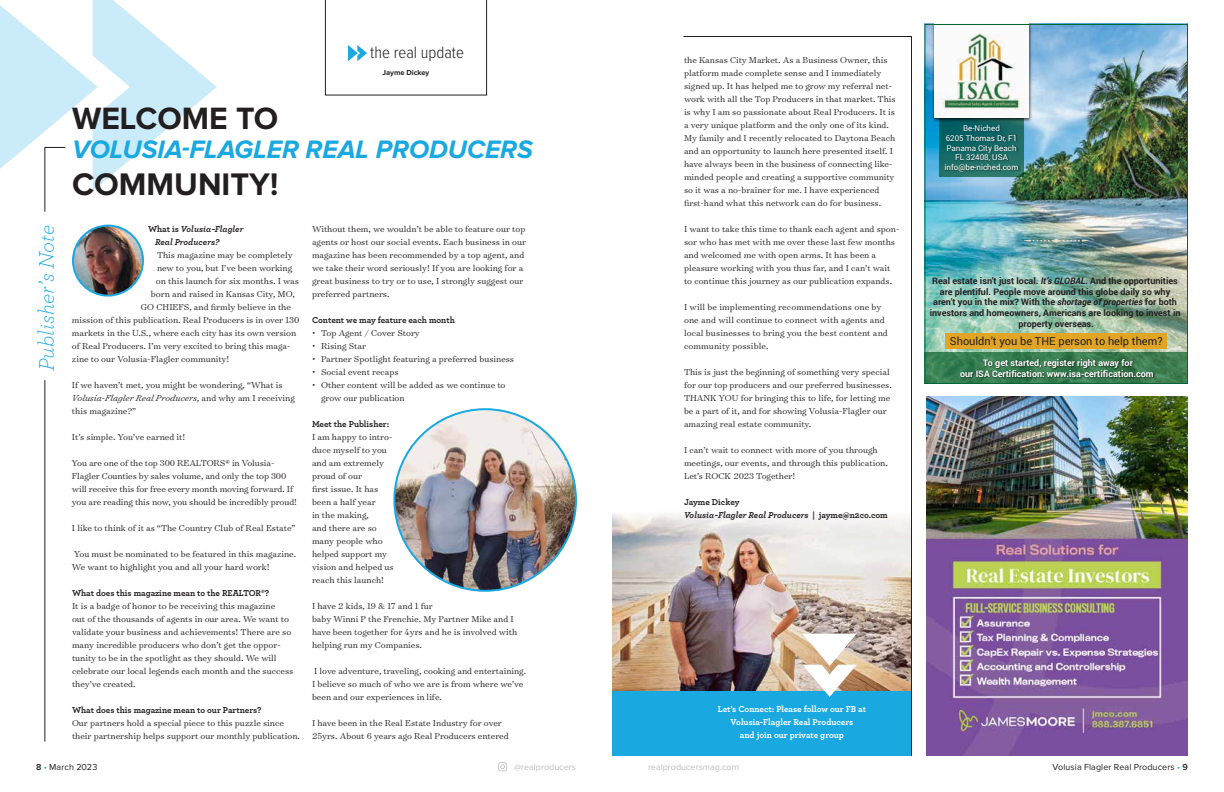
<style>
.page{position:relative;width:1224px;height:792px;background:#fff}
.page>*{position:absolute;margin:0;border:0;box-sizing:border-box;transform-origin:0 0}
.t1{font:700 32.3px "Proxima Nova";color:#231f20}
.t2{font:700 32px "Proxima Nova";color:#231f20}
.t3{font:italic 700 26.2px "Proxima Nova";color:#19a8e0}
.t4{font:italic 300 22.2px "Archer Pro";color:#19a8e0}
.t5{font:300 17px "Proxima Nova Cond";color:#231f20}
.t6{font:11px "Roboto";color:#231f20}
.t7{font:300 9.8px/13px "Surveyor Text";color:#231f20}
.t8{font:700 9px/10.8px "Roboto";color:#231f20;text-align:center}
.t9{font:700 9px "Archer Pro";color:#231f20}
.t10{font:italic 700 9px/13px "Archer Pro";color:#231f20}
.t11{font:700 9px/13px "Archer Pro";color:#fff;text-align:center}
.t12{font:700 9px/10.8px "Roboto";color:#fff;text-align:center}
.t13{font:9px "Proxima Nova";letter-spacing:.01em;color:#231f20}
.t14{font:9px "Proxima Nova";color:#bcbec0}
.t15{font:8px/9.6px "Roboto";color:#fff;text-align:center}
.t16{font:700 7.5px "Proxima Nova";color:#231f20}
.s1{font-style:normal}
.s2{font-style:italic}
.s3{font-weight:600}
.s4{color:#19a8e0}
</style>
<div class="page">
<svg style="left:498px;top:762px;width:9px;height:9px"></svg>
<img style="left:612px;top:514px;width:70px;height:177px">
<img style="left:394px;top:409px;width:182px;height:182px;border-radius:91px">
<img style="left:927px;top:396px;width:261px;height:360px">
<img style="left:924px;top:24px;width:264px;height:360px">
<img style="left:73px;top:226px;width:70px;height:70px;border-radius:35px">
<div style="left:72px;top:225px;width:72px;height:72px;border:2px solid #19a8e0;border-radius:50%"></div>
<div style="left:612px;top:691px;width:300px;height:65px;background:#19a8e0"></div>
<hr style="left:44px;top:380px;width:1px;height:362px;background:#231f20">
<svg style="left:0;top:0;width:217px;height:212px"></svg>
<svg style="left:682px;top:36px;width:230px;height:720px"></svg>
<svg style="left:325px;top:0;width:162px;height:96px"></svg>
<svg style="left:803px;top:634px;width:54px;height:63px"></svg>
<h3 class="t4" style="left:31px;top:371px;width:148px;rotate:-90deg">Publisher’s Note</h3>
<h2 class="t2" style="left:72px;top:104px;width:208px">WELCOME TO</h2>
<h3 class="t5" style="left:370px;top:45px;width:95px">the real update</h3>
<p class="t16" style="left:382px;top:69px;width:49px">Jayme Dickey</p>
<h3 class="t3" style="left:72px;top:137px;width:462px">VOLUSIA-FLAGLER REAL PRODUCERS</h3>
<h1 class="t1" style="left:72px;top:170px;width:208px">COMMUNITY!</h1>
<p class="t10" style="left:155px;top:222px;width:90px;text-indent:-7px"><span class="s1">What is</span> Volusia-Flagler<br>Real Producers?</p>
<p class="t7" style="left:157px;top:249px;width:137px">This magazine may be completely</p>
<p class="t7" style="left:157px;top:262px;width:137px">new to you, but I’ve been working</p>
<p class="t7" style="left:156px;top:275px;width:145px">on this launch for six months. I was</p>
<p class="t7" style="left:151px;top:288px;width:145px">born and raised in Kansas City, MO,</p>
<p class="t7" style="left:141px;top:301px;width:152px">GO CHIEFS, and firmly believe in the</p>
<p class="t7" style="left:72px;top:314px;width:229px">mission of this publication. Real Producers is in over 130</p>
<p class="t7" style="left:72px;top:326px;width:226px">markets in the U.S., where each city has its own version</p>
<p class="t7" style="left:72px;top:339px;width:220px">of Real Producers. I’m very excited to bring this maga-</p>
<p class="t7" style="left:72px;top:352px;width:159px">zine to our Volusia-Flagler community!</p>
<p class="t7" style="left:72px;top:378px;width:224px">If we haven’t met, you might be wondering, “What is<br><span class="s2">Volusia-Flagler Real Producers,</span> and why am I receiving this magazine?”</p>
<p class="t7" style="left:72px;top:430px;width:115px">It’s simple. You’ve earned it!</p>
<p class="t7" style="left:72px;top:456px;width:227px">You are one of the top 300 REALTORS® in Volusia-Flagler Counties by sales volume, and only the top 300 will receive this for free every month moving forward. If you are reading this now, you should be incredibly proud!</p>
<p class="t7" style="left:72px;top:521px;width:225px">I like to think of it as “The Country Club of Real Estate”</p>
<p class="t7" style="left:72px;top:547px;width:226px">You must be nominated to be featured in this magazine.<br>We want to highlight you and all your hard work!</p>
<p class="t9" style="left:72px;top:586px;width:199px">What does this magazine mean to the REALTOR®?</p>
<p class="t7" style="left:72px;top:600px;width:223px">It is a badge of honor to be receiving this magazine<br>out of the thousands of agents in our area. We want to validate your business and achievements! There are so many incredible producers who don’t get the oppor&shy;tunity to be in the spotlight as they should. We will celebrate our local legends each month and the success they’ve created.</p>
<p class="t9" style="left:72px;top:703px;width:191px">What does this magazine mean to our Partners?</p>
<p class="t7" style="left:72px;top:717px;width:230px">Our partners hold a special piece to this puzzle since their partnership helps support our monthly publication.</p>
<p class="t7" style="left:312px;top:223px;width:216px">Without them, we wouldn’t be able to feature our top agents or host our social events. Each business in our magazine has been recommended by a top agent, and we take their word seriously! If you are looking for a great business to try or to use, I strongly suggest our preferred partners.</p>
<p class="t9" style="left:312px;top:313px;width:144px">Content we may feature each month</p>
<p class="t7" style="left:312px;top:327px;width:109px">• Top Agent / Cover Story</p>
<p class="t7" style="left:312px;top:340px;width:56px">• Rising Star</p>
<p class="t7" style="left:312px;top:353px;width:204px">• Partner Spotlight featuring a preferred business</p>
<p class="t7" style="left:312px;top:366px;width:88px">• Social event recaps</p>
<p class="t7" style="left:321px;top:379px;width:186px;text-indent:-9px">• Other content will be added as we continue to grow our publication</p>
<p class="t9" style="left:312px;top:417px;width:79px">Meet the Publisher:</p>
<p class="t7" style="left:312px;top:431px;width:83px">I am happy to intro&shy;duce myself to you and am extremely proud of our<br>first issue. It has been a half year<br>in the making,<br>and there are so many people who helped support my vision and helped us reach this launch!</p>
<p class="t7" style="left:312px;top:599px;width:207px">I have 2 kids, 19 &amp; 17 and 1 fur<br>baby Winni P the Frenchie. My Partner Mike and I have been together for 4yrs and he is involved with helping run my Companies.</p>
<p class="t7" style="left:312px;top:664px;width:216px">I love adventure, traveling, cooking and entertaining.<br>I believe so much of who we are is from where we’ve been and our experiences in life.</p>
<p class="t7" style="left:312px;top:716px;width:198px">I have been in the Real Estate Industry for over<br>25yrs. About 6 years ago Real Producers entered</p>
<p class="t7" style="left:684px;top:53px;width:213px">the Kansas City Market. As a Business Owner, this platform made complete sense and I immediately signed up. It has helped me to grow my referral net&shy;work with all the Top Producers in that market. This is why I am so passionate about Real Producers. It is a very unique platform and the only one of its kind.<br>My family and I recently relocated to Daytona Beach and an opportunity to launch here presented itself. I have always been in the business of connecting like&shy;minded people and creating a supportive community so it was a no-brainer for me. I have experienced first-hand what this network can do for business.</p>
<p class="t7" style="left:684px;top:222px;width:217px">I want to take this time to thank each agent and spon&shy;sor who has met with me over these last few months and welcomed me with open arms. It has been a pleasure working with you thus far, and I can’t wait to continue this journey as our publication expands.</p>
<p class="t7" style="left:684px;top:300px;width:205px">I will be implementing recommendations one by one and will continue to connect with agents and local businesses to bring you the best content and community possible.</p>
<p class="t7" style="left:684px;top:365px;width:209px">This is just the beginning of something very special for our top producers and our preferred businesses.<br>THANK YOU for bringing this to life, for letting me be a part of it, and for showing Volusia-Flagler our amazing real estate community.</p>
<p class="t7" style="left:684px;top:443px;width:205px">I can’t wait to connect with more of you through meetings, our events, and through this publication.<br>Let’s ROCK 2023 Together!</p>
<p class="t10" style="left:684px;top:495px;width:205px"><span class="s1">Jayme Dickey<br></span>Volusia-Flagler Real Producers | <span class="s1">jayme@n2co.com</span></p>
<p class="t15" style="left:944px;top:123px;width:76px">Be-Niched<br>6205 Thomas Dr, F1<br>Panama City Beach<br>FL 32408, USA info@be-niched.com</p>
<p class="t8" style="left:930px;top:275px;width:252px">Real estate isn’t just local. <span class="s2">It’s GLOBAL.</span> And the opportunities are plentiful. People move around this globe daily so why aren’t you in the mix? With the <span class="s2">shortage of properties</span> for both investors and homeowners, Americans are looking to invest in property overseas.</p>
<p class="t12" style="left:960px;top:357px;width:195px">To get started, register right away for<br>our ISA Certification: www.isa-certification.com</p>
<p class="t6" style="left:950px;top:333px;width:214px">Shouldn’t you be THE person to help them?</p>
<p class="t11" style="left:718px;top:702px;width:150px">Let’s Connect: Please follow our FB at<br>Volusia-Flagler Real Producers<br>and join our private group</p>
<p class="t13" style="left:36px;top:762px;width:63px"><span class="s3">8</span> <span class="s4">•</span> March 2023</p>
<p class="t14" style="left:514px;top:762px;width:63px">@realproducers</p>
<p class="t14" style="left:648px;top:762px;width:92px">realproducersmag.com</p>
<p class="t13" style="left:1053px;top:762px;width:137px">Volusia Flagler Real Producers <span class="s4">•</span> <span class="s3">9</span></p>
</div>
